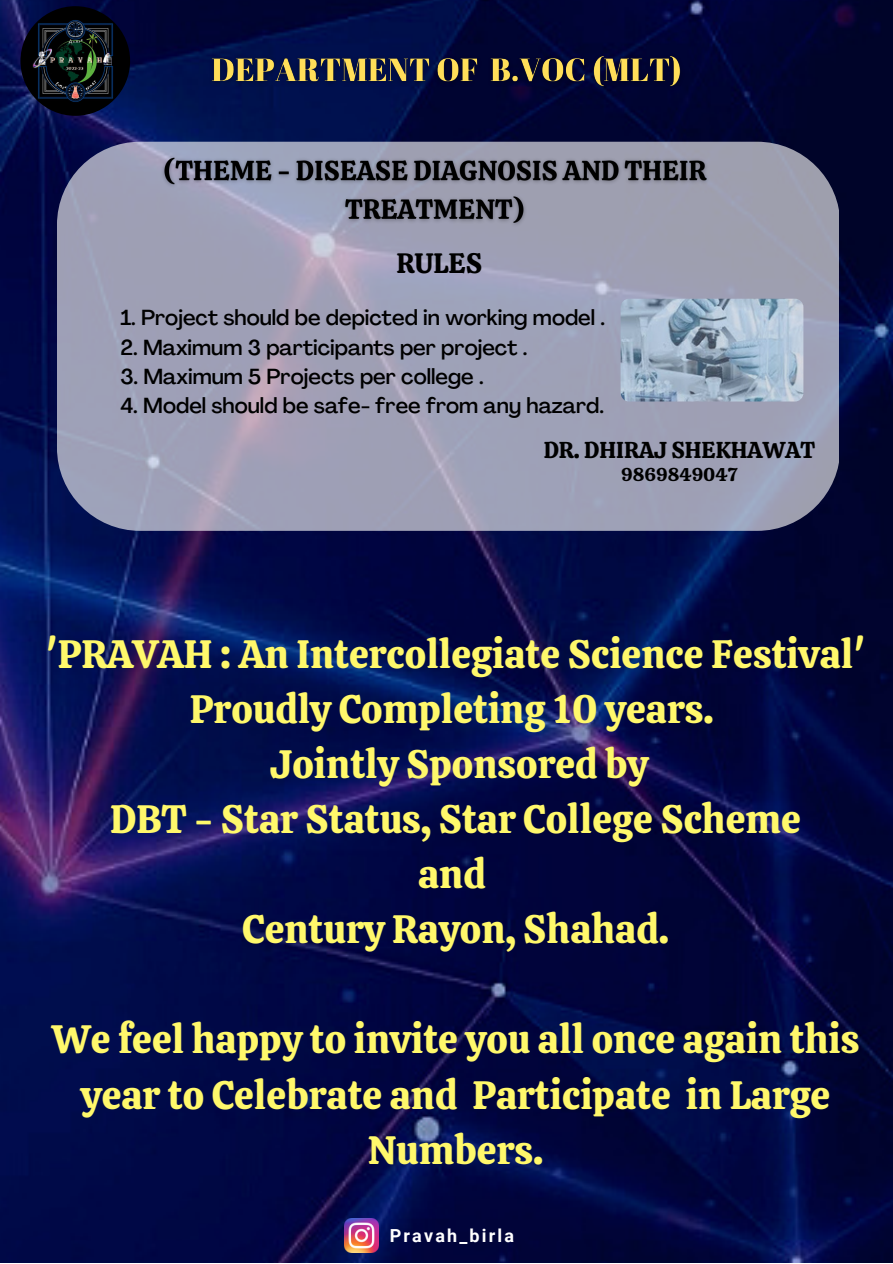
<style>
.page{position:relative;width:893px;height:1264px;background:#fff}
.page>*{position:absolute;margin:0;border:0;box-sizing:border-box;transform-origin:0 0}
.t1{font:39.45px/55.1px "Calistoga";color:#fff86b;text-align:center}
.t2{font:27.9px "Calistoga";color:#000}
.t3{font:22.95px "Calistoga";color:#000}
.t4{font:500 21.45px "Agrandir";color:#000}
.t5{font:18.45px "Calistoga";color:#000}
.t6{font:700 18px "Roboto";letter-spacing:.12em;color:#fff}
</style>
<div class="page">
<img style="left:0;top:0;width:892px;height:1262px">
<img style="left:20px;top:6px;width:110px;height:110px;border-radius:50%">
<svg style="left:57px;top:142px;width:781px;height:388px;background:#9c9db3"></svg>
<img style="left:620px;top:299px;width:183px;height:102px;border-radius:9px">
<img style="left:204px;top:42px;width:485px;height:60px">
<img style="left:157px;top:147px;width:556px;height:88px">
<img style="left:345px;top:1218px;width:33px;height:33px">
<p class="t2" style="left:396px;top:245px;width:87px">RULES</p>
<p class="t4" style="left:120px;top:309px;width:486px">1. Project should be depicted in working model .</p>
<p class="t4" style="left:120px;top:338px;width:408px">2. Maximum 3 participants per project .</p>
<p class="t4" style="left:120px;top:368px;width:365px">3. Maximum 5 Projects per college .</p>
<p class="t4" style="left:120px;top:397px;width:485px">4. Model should be safe- free from any hazard.</p>
<p class="t3" style="left:543px;top:435px;width:273px">DR. DHIRAJ SHEKHAWAT</p>
<p class="t5" style="left:621px;top:462px;width:118px">9869849047</p>
<p class="t1" style="left:46px;top:626px;width:820px">'PRAVAH : An Intercollegiate Science Festival'<br>Proudly Completing 10 years.<br>Jointly Sponsored by<br>DBT - Star Status, Star College Scheme<br>and<br>Century Rayon, Shahad.</p>
<p class="t1" style="left:52px;top:1012px;width:809px">We feel happy to invite you all once again this year to Celebrate and Participate in Large<br>Numbers.</p>
<p class="t6" style="left:389px;top:1225px;width:126px">Pravah_birla</p>
</div>
